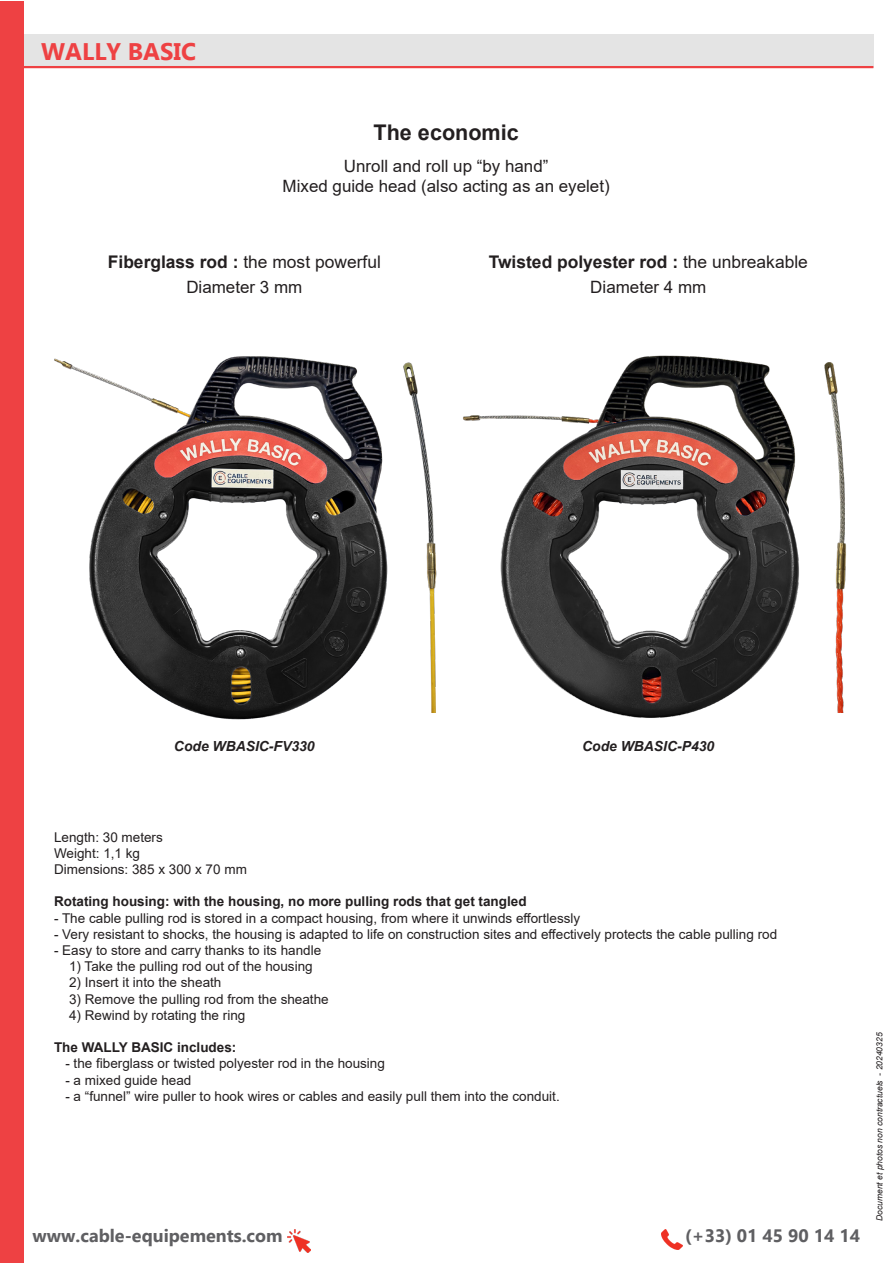
<style>
.page{position:relative;width:893px;height:1263px;background:#fff}
.page>*{position:absolute;margin:0;border:0;box-sizing:border-box;transform-origin:0 0}
.t1{font:700 24px "Gadugi";color:#ee4143}
.t2{font:700 21.6px "Arial";color:#231f20}
.t3{font:700 18px "Gadugi";color:#5f5f62}
.t4{font:700 17.4px "Arial";color:#231f20}
.t5{font:17.4px "Arial";color:#231f20}
.t6{font:16.95px/20.4px "Arial";color:#231f20;text-align:center}
.t7{font:italic 700 13.95px "Arial";color:#231f20}
.t8{font:13.5px "Arial";color:#231f20}
.t9{font:700 13.5px "Arial";color:#231f20}
.t10{font:italic 8.55px "Arial";color:#231f20}
.s1{font-weight:700}
.s2{font-weight:400}
</style>
<div class="page">
<img style="left:54px;top:356px;width:382px;height:364px">
<img style="left:469px;top:355px;width:375px;height:363px">
<img style="left:287px;top:1229px;width:24px;height:23px">
<img style="left:662px;top:1229px;width:20px;height:20px">
<div style="left:0;top:1px;width:23px;height:1262px;background:#ee4143"></div>
<div style="left:24px;top:34px;width:849px;height:34px;background:#e4e4e4"></div>
<hr style="left:24px;top:66px;width:849px;height:2px;background:#ee4143">
<img style="left:389px;top:356px;width:80px;height:356px">
<img style="left:812px;top:355px;width:34px;height:357px">
<p class="t1" style="left:41px;top:37px;width:156px">WALLY BASIC</p>
<p class="t2" style="left:374px;top:117px;width:147px">The economic</p>
<p class="t6" style="left:283px;top:155px;width:329px">Unroll and roll up “by hand”<br>Mixed guide head (also acting as an eyelet)</p>
<p class="t5" style="left:108px;top:250px;width:275px"><span class="s1">Fiberglass rod :</span> the most powerful</p>
<p class="t6" style="left:186px;top:276px;width:118px">Diameter 3 mm</p>
<p class="t4" style="left:489px;top:250px;width:321px">Twisted polyester rod : <span class="s2">the unbreakable</span></p>
<p class="t6" style="left:590px;top:276px;width:118px">Diameter 4 mm</p>
<p class="t7" style="left:174px;top:737px;width:142px">Code WBASIC-FV330</p>
<p class="t7" style="left:582px;top:737px;width:134px">Code WBASIC-P430</p>
<p class="t8" style="left:54px;top:827px;width:110px">Length: 30 meters</p>
<p class="t8" style="left:54px;top:844px;width:88px">Weight: 1,1 kg</p>
<p class="t8" style="left:54px;top:860px;width:194px">Dimensions: 385 x 300 x 70 mm</p>
<p class="t9" style="left:54px;top:892px;width:474px">Rotating housing: with the housing, no more pulling rods that get tangled</p>
<p class="t8" style="left:54px;top:908px;width:528px">- The cable pulling rod is stored in a compact housing, from where it unwinds effortlessly</p>
<p class="t8" style="left:54px;top:925px;width:725px">- Very resistant to shocks, the housing is adapted to life on construction sites and effectively protects the cable pulling rod</p>
<p class="t8" style="left:54px;top:941px;width:269px">- Easy to store and carry thanks to its handle</p>
<p class="t8" style="left:69px;top:957px;width:245px">1) Take the pulling rod out of the housing</p>
<p class="t8" style="left:69px;top:973px;width:154px">2) Insert it into the sheath</p>
<p class="t8" style="left:69px;top:989px;width:261px">3) Remove the pulling rod from the sheathe</p>
<p class="t8" style="left:69px;top:1006px;width:178px">4) Rewind by rotating the ring</p>
<p class="t9" style="left:54px;top:1038px;width:184px">The WALLY BASIC includes:</p>
<p class="t8" style="left:65px;top:1054px;width:321px">- the fiberglass or twisted polyester rod in the housing</p>
<p class="t8" style="left:65px;top:1070px;width:128px">- a mixed guide head</p>
<p class="t8" style="left:65px;top:1087px;width:496px">- a “funnel” wire puller to hook wires or cables and easily pull them into the conduit.</p>
<p class="t3" style="left:32px;top:1225px;width:252px">www.cable-equipements.com</p>
<p class="t3" style="left:685px;top:1225px;width:176px">(+33) 01 45 90 14 14</p>
<p class="t10" style="left:874px;top:1221px;width:190px;rotate:-90deg">Document et photos non contractuels - 20240325</p>
</div>
